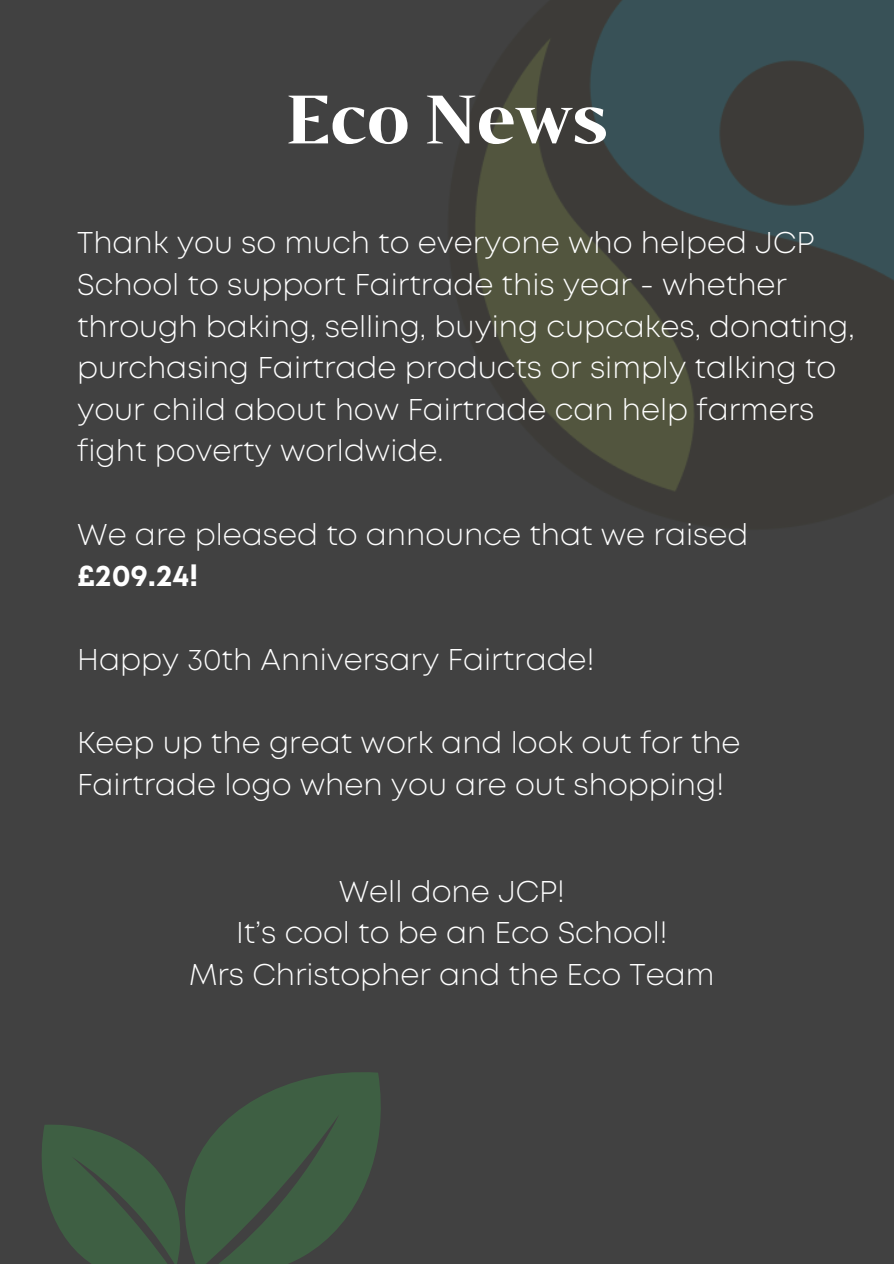
<style>
.page{position:relative;width:894px;height:1264px;background:#fff}
.page>*{position:absolute;margin:0;border:0;box-sizing:border-box;transform-origin:0 0}
.t1{font:700 64.5px "Bw Darius DEMO";color:#fff}
.t2{font:300 30px/41.7px "Mont";color:#fff}
.t3{font:700 30px "Mont";color:#fff}
</style>
<div class="page">
<div style="left:0;top:0;width:893px;height:1263px;background:#414141"></div>
<svg style="left:41px;top:1072px;width:340px;height:191px"></svg>
<img style="left:476px;top:0;width:417px;height:491px">
<h1 class="t1" style="left:286px;top:79px;width:323px">Eco News</h1>
<p class="t2" style="left:77px;top:224px;width:778px">Thank you so much to everyone who helped JCP School to support Fairtrade this year - whether through baking, selling, buying cupcakes, donating, purchasing Fairtrade products or simply talking to your child about how Fairtrade can help farmers fight poverty worldwide.</p>
<p class="t2" style="left:77px;top:515px;width:672px">We are pleased to announce that we raised</p>
<p class="t3" style="left:77px;top:564px;width:123px">£209.24!</p>
<p class="t2" style="left:77px;top:640px;width:518px">Happy 30th Anniversary Fairtrade!</p>
<p class="t2" style="left:77px;top:724px;width:664px">Keep up the great work and look out for the<br>Fairtrade logo when you are out shopping!</p>
<p class="t2" style="left:189px;top:872px;width:527px;text-align:center">Well done JCP!<br>It’s cool to be an Eco School!<br>Mrs Christopher and the Eco Team</p>
</div>
